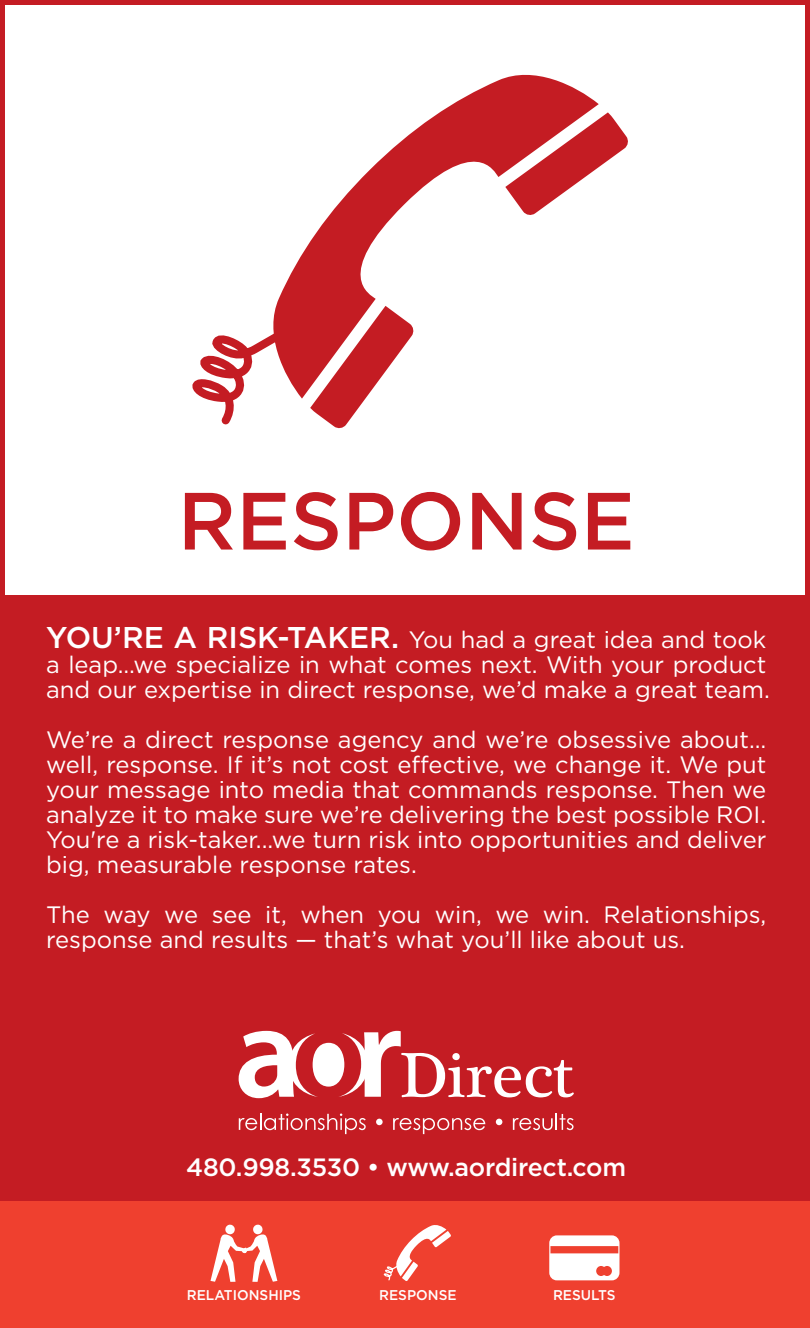
<style>
.page{position:relative;width:810px;height:1328px;background:#fff}
.page>*{position:absolute;margin:0;border:0;box-sizing:border-box;transform-origin:0 0}
.t1{font:500 81px "Gotham";color:#c41c23}
.t2{font:500 25px "Gotham";letter-spacing:-.01em;color:#fff}
.t3{font:23.75px/25px "Gotham";color:#fff}
.t4{font:500 14px "Gotham";color:#fff}
.s1{font-weight:500;font-size:30px}
</style>
<div class="page">
<svg style="left:0;top:0;width:810px;height:595px"></svg>
<svg style="left:310px;top:398px;width:104px;height:31px"></svg>
<svg style="left:599px;top:112px;width:30px;height:104px"></svg>
<svg style="left:184px;top:323px;width:108px;height:108px"></svg>
<svg style="left:263px;top:65px;width:336px;height:333px"></svg>
<div style="left:0;top:595px;width:810px;height:644px;background:#c41c23"></div>
<svg style="left:239px;top:1113px;width:127px;height:21px"></svg>
<div style="left:376px;top:1118px;width:7px;height:7px;background:#fff;border-radius:50%"></div>
<svg style="left:393px;top:1118px;width:92px;height:16px"></svg>
<div style="left:496px;top:1118px;width:6px;height:7px;background:#fff;border-radius:50%"></div>
<svg style="left:513px;top:1113px;width:61px;height:17px"></svg>
<svg style="left:239px;top:1030px;width:335px;height:68px"></svg>
<div style="left:0;top:1201px;width:810px;height:127px;background:#ef402f"></div>
<svg style="left:383px;top:1225px;width:68px;height:56px"></svg>
<svg style="left:549px;top:1235px;width:71px;height:45px"></svg>
<svg style="left:211px;top:1224px;width:66px;height:57px"></svg>
<h1 class="t1" style="left:178px;top:475px;width:459px">RESPONSE</h1>
<p class="t3" style="left:46px;top:627px;width:725px"><span class="s1">YOU’RE A RISK-TAKER.</span> You had a great idea and took a leap…we specialize in what comes next. With your product and our expertise in direct response, we’d make a great team.</p>
<p class="t3" style="left:46px;top:727px;width:722px;text-align:justify">We’re a direct response agency and we’re obsessive about… well, response. If it’s not cost effective, we change it. We put your message into media that commands response. Then we analyze it to make sure we’re delivering the best possible ROI.<br>You're a risk-taker...we turn risk into opportunities and deliver big, measurable response rates.</p>
<p class="t3" style="left:46px;top:902px;width:722px">The way we see it, when you win, we win. Relationships, response and results — that’s what you’ll like about us.</p>
<p class="t2" style="left:186px;top:1153px;width:441px">480.998.3530 • www.aordirect.com</p>
<p class="t4" style="left:187px;top:1286px;width:116px">RELATIONSHIPS</p>
<p class="t4" style="left:379px;top:1286px;width:79px">RESPONSE</p>
<p class="t4" style="left:553px;top:1286px;width:64px">RESULTS</p>
</div>
